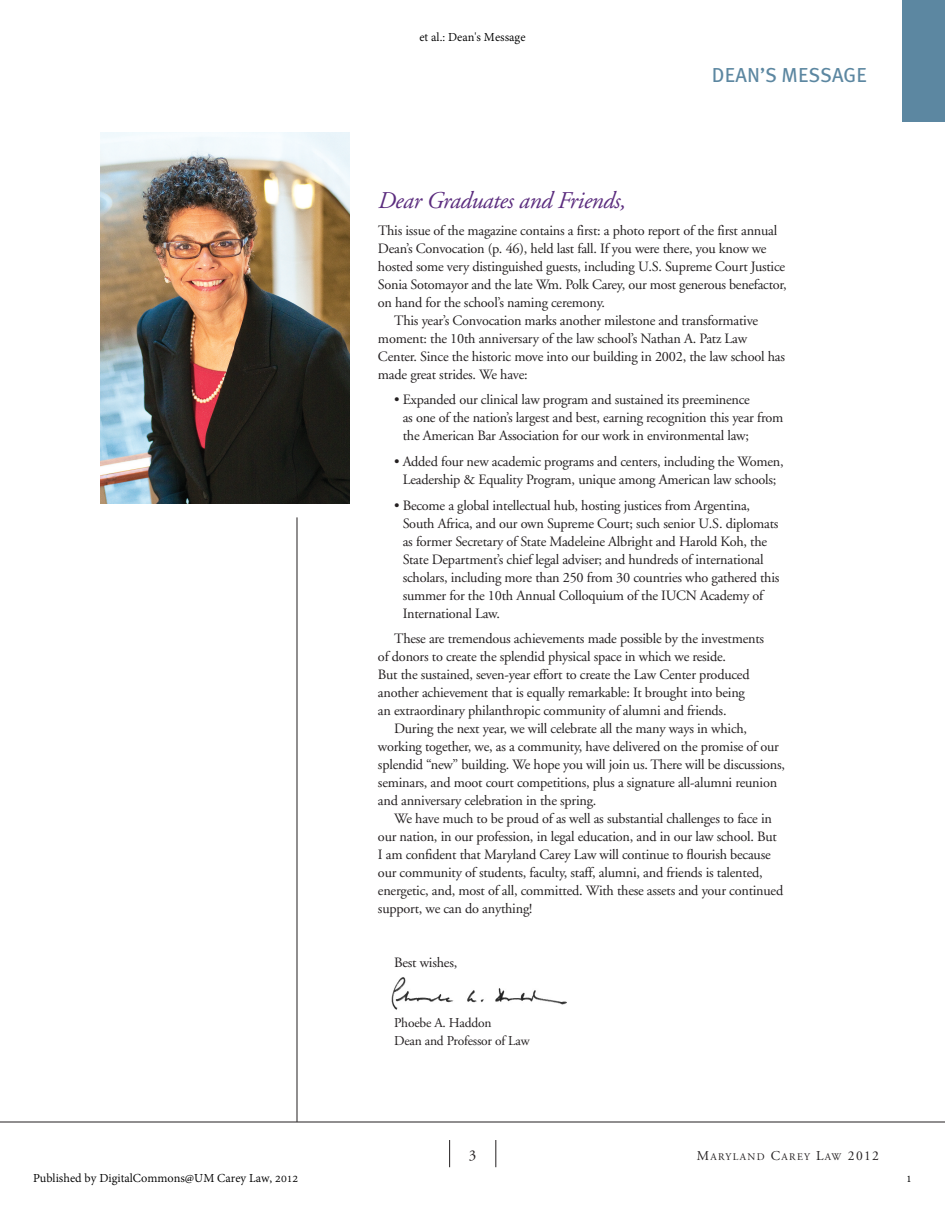
<style>
.page{position:relative;width:945px;height:1215px;background:#fff}
.page>*{position:absolute;margin:0;border:0;box-sizing:border-box;transform-origin:0 0}
.t1{font:italic 24px "Adobe Garamond";letter-spacing:-.015em;color:#5b2c7e}
.t2{font:20.25px "Meta Plus";letter-spacing:.01em;color:#5c87a1}
.t3{font:15px "Adobe Thai";color:#000}
.t4{font:15px "Adobe Garamond";color:#231f20}
.t5{font:14.25px/18px "Adobe Garamond";letter-spacing:-.015em;color:#231f20}
.t6{font:13.5px/18px "Adobe Garamond";letter-spacing:-.015em;color:#231f20}
.t7{font:10.2px "Adobe Garamond";letter-spacing:.135em;color:#231f20}
.s1{font-size:13.5px}
</style>
<div class="page">
<svg style="left:496px;top:1140px;width:1px;height:27px"></svg>
<svg style="left:449px;top:1140px;width:1px;height:27px"></svg>
<hr style="left:0;top:1122px;width:945px;height:1px;background:#231f20">
<hr style="left:297px;top:517px;width:1px;height:605px;background:#231f20">
<img style="left:100px;top:133px;width:249px;height:370px">
<img style="left:391px;top:977px;width:176px;height:33px">
<div style="left:902px;top:0;width:43px;height:121px;background:#5c87a1"></div>
<p class="t3" style="left:33px;top:1168px;width:267px">Published by DigitalCommons@UM Carey Law, 2012</p>
<p class="t3" style="left:419px;top:27px;width:108px">et al.: Dean's Message</p>
<p class="t2" style="left:712px;top:63px;width:156px">DEAN’S MESSAGE</p>
<p class="t1" style="left:378px;top:191px;width:250px">Dear Graduates and Friends,</p>
<p class="t5" style="left:378px;top:223px;width:401px">This issue of the magazine contains a first: a photo report of the first annual</p>
<p class="t5" style="left:378px;top:241px;width:390px">Dean’s Convocation (p. 46), held last fall. If you were there, you know we</p>
<p class="t5" style="left:378px;top:259px;width:409px">hosted some very distinguished guests, including U.S. Supreme Court Justice</p>
<p class="t5" style="left:378px;top:277px;width:410px">Sonia Sotomayor and the late Wm. Polk Carey, our most generous benefactor,</p>
<p class="t5" style="left:378px;top:295px;width:229px">on hand for the school’s naming ceremony.</p>
<p class="t5" style="left:394px;top:313px;width:366px">This year’s Convocation marks another milestone and transformative</p>
<p class="t5" style="left:378px;top:331px;width:371px">moment: the 10th anniversary of the law school’s Nathan A. Patz Law</p>
<p class="t5" style="left:378px;top:349px;width:409px">Center. Since the historic move into our building in 2002, the law school has</p>
<p class="t5" style="left:378px;top:367px;width:151px">made great strides. We have:</p>
<p class="t5" style="left:403px;top:392px;width:382px;text-indent:-9px">• Expanded our clinical law program and sustained its preeminence<br>as one of the nation’s largest and best, earning recognition this year from the American Bar Association for our work in environmental law;</p>
<p class="t5" style="left:394px;top:454px;width:391px;text-align:center">• Added four new academic programs and centers, including the Women,<br>Leadership &amp; Equality Program, unique among American law schools;</p>
<p class="t5" style="left:403px;top:497px;width:378px;text-indent:-9px">• Become a global intellectual hub, hosting justices from Argentina, South Africa, and our own Supreme Court; such senior U.S. diplomats as former Secretary of State Madeleine Albright and Harold Koh, the State Department’s chief legal adviser; and hundreds of international scholars, including more than 250 from 30 countries who gathered this summer for the 10th Annual Colloquium of the IUCN Academy of International Law.</p>
<p class="t5" style="left:394px;top:631px;width:371px">These are tremendous achievements made possible by the investments</p>
<p class="t5" style="left:378px;top:649px;width:350px">of donors to create the splendid physical space in which we reside.</p>
<p class="t5" style="left:378px;top:667px;width:373px">But the sustained, seven-year effort to create the Law Center produced</p>
<p class="t5" style="left:378px;top:685px;width:369px">another achievement that is equally remarkable: It brought into being</p>
<p class="t5" style="left:378px;top:703px;width:350px">an extraordinary philanthropic community of alumni and friends.</p>
<p class="t5" style="left:394px;top:721px;width:354px">During the next year, we will celebrate all the many ways in which,</p>
<p class="t5" style="left:378px;top:739px;width:403px">working together, we, as a community, have delivered on the promise of our</p>
<p class="t5" style="left:378px;top:757px;width:409px">splendid “new” building. We hope you will join us. There will be discussions,</p>
<p class="t5" style="left:378px;top:775px;width:401px">seminars, and moot court competitions, plus a signature all-alumni reunion</p>
<p class="t5" style="left:378px;top:793px;width:220px">and anniversary celebration in the spring.</p>
<p class="t5" style="left:394px;top:811px;width:379px">We have much to be proud of as well as substantial challenges to face in</p>
<p class="t5" style="left:378px;top:829px;width:400px">our nation, in our profession, in legal education, and in our law school. But</p>
<p class="t5" style="left:378px;top:847px;width:394px">I am confident that Maryland Carey Law will continue to flourish because</p>
<p class="t5" style="left:378px;top:865px;width:386px">our community of students, faculty, staff, alumni, and friends is talented,</p>
<p class="t5" style="left:378px;top:883px;width:407px">energetic, and, most of all, committed. With these assets and your continued</p>
<p class="t5" style="left:378px;top:901px;width:156px">support, we can do anything!</p>
<p class="t5" style="left:394px;top:955px;width:65px">Best wishes,</p>
<p class="t6" style="left:394px;top:1015px;width:137px">Phoebe A. Haddon<br>Dean and Professor of Law</p>
<p class="t4" style="left:469px;top:1149px;width:9px">3</p>
<p class="t7" style="left:697px;top:1153px;width:184px"><span class="s1">M</span>ARYLAND <span class="s1">C</span>AREY <span class="s1">L</span>AW <span class="s1">2012</span></p>
<p class="t3" style="left:906px;top:1168px;width:7px">1</p>
</div>
